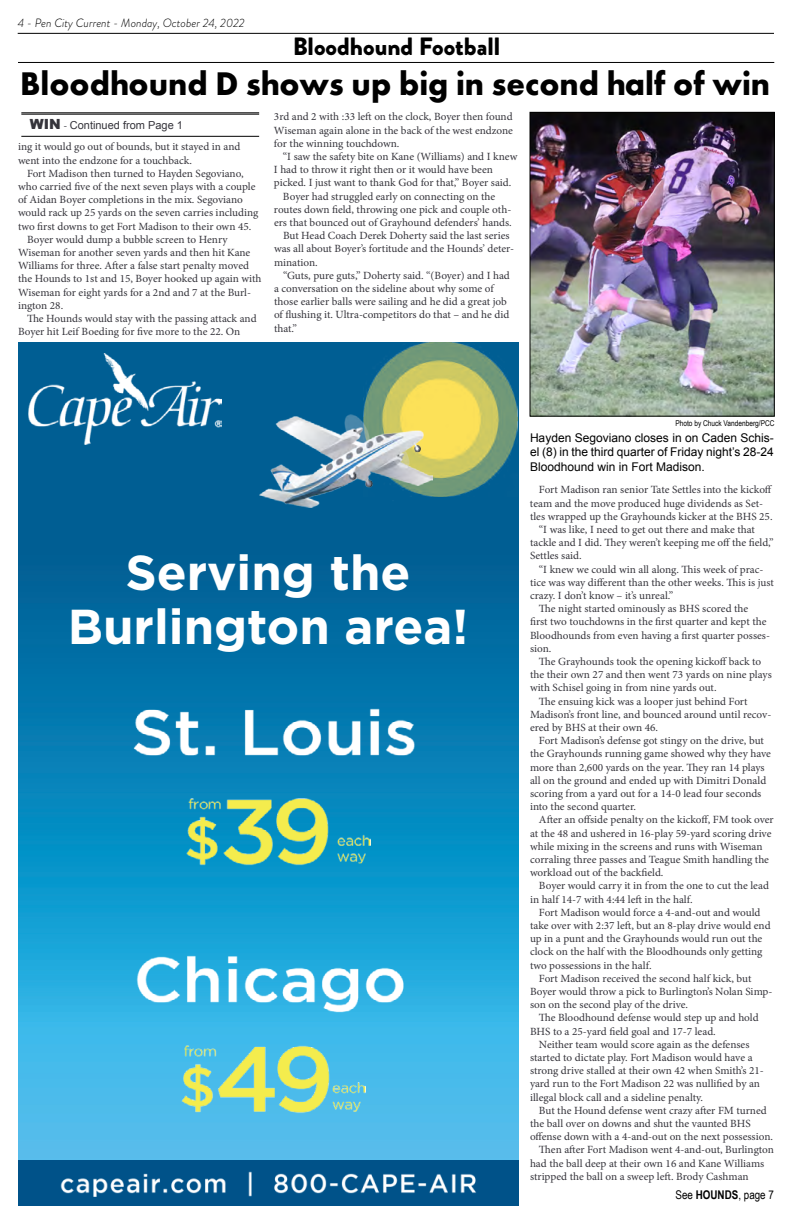
<style>
.page{position:relative;width:792px;height:1224px;background:#fff}
.page>*{position:absolute;margin:0;border:0;box-sizing:border-box;transform-origin:0 0}
.t1{font:700 49px/54px "Gotham";color:#fff;text-align:center}
.t2{font:700 34px "Futura PT";color:#000}
.t3{font:900 25px "Brandon Grotesque";color:#000}
.t4{font:12px/14.4px "Arial";color:#000;text-align:justify}
.t5{font:italic 300 12px "Brandon Grotesque";color:#000}
.t6{font:12px "Arial Narrow";color:#000}
.t7{font:11px/13.2px "Minion Pro";letter-spacing:-.005em;color:#35343b}
.t8{font:11px "Arial";color:#35343b}
.t9{font:8px "Arial Narrow";color:#000}
.s1{font-weight:900;font-size:14px}
.s2{font-family:"Minion Pro"}
.s3{font-weight:700}
</style>
<div class="page">
<hr style="left:18px;top:33px;width:756px;height:1px;background:#000">
<hr style="left:18px;top:62px;width:756px;height:1px;background:#000">
<img style="left:18px;top:342px;width:500px;height:819px">
<img style="left:363px;top:342px;width:155px;height:154px">
<img style="left:260px;top:415px;width:172px;height:92px">
<img style="left:29px;top:354px;width:193px;height:90px">
<img style="left:131px;top:673px;width:309px;height:97px">
<img style="left:164px;top:1029px;width:201px;height:97px">
<div style="left:18px;top:1161px;width:500px;height:45px;background:#005289"></div>
<img style="left:61px;top:1170px;width:416px;height:26px">
<img style="left:154px;top:781px;width:217px;height:97px">
<img style="left:133px;top:921px;width:283px;height:97px">
<hr style="left:21px;top:112px;width:238px;height:1px;background:#000">
<hr style="left:21px;top:114px;width:238px;height:1px;background:#000">
<hr style="left:21px;top:136px;width:238px;height:1px;background:#000">
<img style="left:532px;top:114px;width:241px;height:300px">
<div style="left:530px;top:112px;width:245px;height:304px;border:1px solid #000"></div>
<p class="t5" style="left:18px;top:15px;width:229px">4 - Pen City Current - Monday, October 24, 2022</p>
<h3 class="t3" style="left:293px;top:28px;width:209px">Bloodhound Football</h3>
<h2 class="t2" style="left:20px;top:62px;width:752px">Bloodhound D shows up big in second half of win</h2>
<p class="t8" style="left:30px;top:118px;width:155px"><span class="s1">WIN</span> <span class="s2">-</span> Continued from Page 1</p>
<p class="t7" style="left:18px;top:140px;width:224px">ing it would go out of bounds, but it stayed in and went into the endzone for a touchback.</p>
<p class="t7" style="left:27px;top:167px;width:218px">Fort Madison then turned to Hayden Segoviano,</p>
<p class="t7" style="left:18px;top:180px;width:239px">who carried five of the next seven plays with a couple</p>
<p class="t7" style="left:18px;top:193px;width:226px">of Aidan Boyer completions in the mix. Segoviano</p>
<p class="t7" style="left:18px;top:206px;width:242px">would rack up 25 yards on the seven carries including</p>
<p class="t7" style="left:18px;top:219px;width:235px">two first downs to get Fort Madison to their own 45.</p>
<p class="t7" style="left:27px;top:233px;width:202px">Boyer would dump a bubble screen to Henry</p>
<p class="t7" style="left:18px;top:246px;width:234px">Wiseman for another seven yards and then hit Kane</p>
<p class="t7" style="left:18px;top:259px;width:233px">Williams for three. After a false start penalty moved</p>
<p class="t7" style="left:18px;top:272px;width:245px">the Hounds to 1st and 15, Boyer hooked up again with</p>
<p class="t7" style="left:18px;top:285px;width:235px">Wiseman for eight yards for a 2nd and 7 at the Burl-</p>
<p class="t7" style="left:18px;top:299px;width:47px">ington 28.</p>
<p class="t7" style="left:27px;top:312px;width:231px">The Hounds would stay with the passing attack and</p>
<p class="t7" style="left:18px;top:325px;width:224px">Boyer hit Leif Boeding for five more to the 22. On</p>
<p class="t7" style="left:274px;top:110px;width:240px;text-align:justify">3rd and 2 with :33 left on the clock, Boyer then found Wiseman again alone in the back of the west endzone for the winning touchdown.</p>
<p class="t7" style="left:283px;top:150px;width:236px">“I saw the safety bite on Kane (Williams) and I knew</p>
<p class="t7" style="left:274px;top:163px;width:220px">I had to throw it right then or it would have been</p>
<p class="t7" style="left:274px;top:176px;width:239px">picked. I just want to thank God for that,” Boyer said.</p>
<p class="t7" style="left:283px;top:189px;width:214px">Boyer had struggled early on connecting on the</p>
<p class="t7" style="left:274px;top:203px;width:239px">routes down field, throwing one pick and couple oth-</p>
<p class="t7" style="left:274px;top:216px;width:239px">ers that bounced out of Grayhound defenders’ hands.</p>
<p class="t7" style="left:283px;top:229px;width:228px">But Head Coach Derek Doherty said the last series</p>
<p class="t7" style="left:274px;top:242px;width:242px">was all about Boyer’s fortitude and the Hounds’ deter-</p>
<p class="t7" style="left:274px;top:255px;width:45px">mination.</p>
<p class="t7" style="left:283px;top:269px;width:228px">“Guts, pure guts,” Doherty said. “(Boyer) and I had</p>
<p class="t7" style="left:274px;top:282px;width:221px">a conversation on the sideline about why some of</p>
<p class="t7" style="left:274px;top:295px;width:235px">those earlier balls were sailing and he did a great job</p>
<p class="t7" style="left:274px;top:308px;width:237px">of flushing it. Ultra-competitors do that – and he did</p>
<p class="t7" style="left:274px;top:321px;width:25px">that.”</p>
<h1 class="t1" style="left:68px;top:544px;width:402px">Serving the<br>Burlington area!</h1>
<p class="t9" style="left:675px;top:417px;width:101px">Photo by Chuck Vandenberg/PCC</p>
<p class="t4" style="left:530px;top:431px;width:245px">Hayden Segoviano closes in on Caden Schis&shy;el (8) in the third quarter of Friday night’s 28-24<br>Bloodhound win in Fort Madison.</p>
<p class="t7" style="left:539px;top:483px;width:235px">Fort Madison ran senior Tate Settles into the kickoff</p>
<p class="t7" style="left:530px;top:497px;width:235px">team and the move produced huge dividends as Set-</p>
<p class="t7" style="left:530px;top:510px;width:244px">tles wrapped up the Grayhounds kicker at the BHS 25.</p>
<p class="t7" style="left:539px;top:523px;width:218px">“I was like, I need to get out there and make that</p>
<p class="t7" style="left:530px;top:536px;width:245px">tackle and I did. They weren’t keeping me off the field,”</p>
<p class="t7" style="left:530px;top:549px;width:53px">Settles said.</p>
<p class="t7" style="left:539px;top:563px;width:226px">“I knew we could win all along. This week of prac-</p>
<p class="t7" style="left:530px;top:576px;width:245px">tice was way different than the other weeks. This is just</p>
<p class="t7" style="left:530px;top:589px;width:145px">crazy. I don’t know – it’s unreal.”</p>
<p class="t7" style="left:539px;top:602px;width:211px">The night started ominously as BHS scored the</p>
<p class="t7" style="left:530px;top:615px;width:238px">first two touchdowns in the first quarter and kept the</p>
<p class="t7" style="left:530px;top:629px;width:242px">Bloodhounds from even having a first quarter posses-</p>
<p class="t7" style="left:530px;top:642px;width:23px">sion.</p>
<p class="t7" style="left:539px;top:655px;width:224px">The Grayhounds took the opening kickoff back to</p>
<p class="t7" style="left:530px;top:668px;width:243px">the their own 27 and then went 73 yards on nine plays</p>
<p class="t7" style="left:530px;top:681px;width:188px">with Schisel going in from nine yards out.</p>
<p class="t7" style="left:539px;top:695px;width:210px">The ensuing kick was a looper just behind Fort</p>
<p class="t7" style="left:530px;top:708px;width:243px">Madison’s front line, and bounced around until recov-</p>
<p class="t7" style="left:530px;top:721px;width:130px">ered by BHS at their own 46.</p>
<p class="t7" style="left:539px;top:734px;width:226px">Fort Madison’s defense got stingy on the drive, but</p>
<p class="t7" style="left:530px;top:747px;width:243px">the Grayhounds running game showed why they have</p>
<p class="t7" style="left:530px;top:761px;width:236px">more than 2,600 yards on the year. They ran 14 plays</p>
<p class="t7" style="left:530px;top:774px;width:238px">all on the ground and ended up with Dimitri Donald</p>
<p class="t7" style="left:530px;top:787px;width:233px">scoring from a yard out for a 14-0 lead four seconds</p>
<p class="t7" style="left:530px;top:800px;width:108px">into the second quarter.</p>
<p class="t7" style="left:539px;top:813px;width:236px">After an offside penalty on the kickoff, FM took over</p>
<p class="t7" style="left:530px;top:827px;width:243px">at the 48 and ushered in 16-play 59-yard scoring drive</p>
<p class="t7" style="left:530px;top:840px;width:234px">while mixing in the screens and runs with Wiseman</p>
<p class="t7" style="left:530px;top:853px;width:241px">corraling three passes and Teague Smith handling the</p>
<p class="t7" style="left:530px;top:866px;width:135px">workload out of the backfield.</p>
<p class="t7" style="left:539px;top:879px;width:232px">Boyer would carry it in from the one to cut the lead</p>
<p class="t7" style="left:530px;top:893px;width:164px">in half 14-7 with 4:44 left in the half.</p>
<p class="t7" style="left:539px;top:906px;width:223px">Fort Madison would force a 4-and-out and would</p>
<p class="t7" style="left:530px;top:919px;width:242px">take over with 2:37 left, but an 8-play drive would end</p>
<p class="t7" style="left:530px;top:932px;width:234px">up in a punt and the Grayhounds would run out the</p>
<p class="t7" style="left:530px;top:945px;width:234px">clock on the half with the Bloodhounds only getting</p>
<p class="t7" style="left:530px;top:959px;width:123px">two possessions in the half.</p>
<p class="t7" style="left:539px;top:972px;width:214px">Fort Madison received the second half kick, but</p>
<p class="t7" style="left:530px;top:985px;width:244px">Boyer would throw a pick to Burlington’s Nolan Simp-</p>
<p class="t7" style="left:530px;top:998px;width:160px">son on the second play of the drive.</p>
<p class="t7" style="left:539px;top:1011px;width:221px">The Bloodhound defense would step up and hold</p>
<p class="t7" style="left:530px;top:1025px;width:187px">BHS to a 25-yard field goal and 17-7 lead.</p>
<p class="t7" style="left:539px;top:1038px;width:212px">Neither team would score again as the defenses</p>
<p class="t7" style="left:530px;top:1051px;width:224px">started to dictate play. Fort Madison would have a</p>
<p class="t7" style="left:530px;top:1064px;width:235px">strong drive stalled at their own 42 when Smith’s 21-</p>
<p class="t7" style="left:530px;top:1077px;width:232px">yard run to the Fort Madison 22 was nullified by an</p>
<p class="t7" style="left:530px;top:1091px;width:175px">illegal block call and a sideline penalty.</p>
<p class="t7" style="left:539px;top:1104px;width:229px">But the Hound defense went crazy after FM turned</p>
<p class="t7" style="left:530px;top:1117px;width:222px">the ball over on downs and shut the vaunted BHS</p>
<p class="t7" style="left:530px;top:1130px;width:245px">offense down with a 4-and-out on the next possession.</p>
<p class="t7" style="left:539px;top:1143px;width:237px">Then after Fort Madison went 4-and-out, Burlington</p>
<p class="t7" style="left:530px;top:1157px;width:236px">had the ball deep at their own 16 and Kane Williams</p>
<p class="t7" style="left:530px;top:1170px;width:220px">stripped the ball on a sweep left. Brody Cashman</p>
<p class="t6" style="left:676px;top:1186px;width:100px">See <span class="s3">HOUNDS</span>, page 7</p>
</div>
